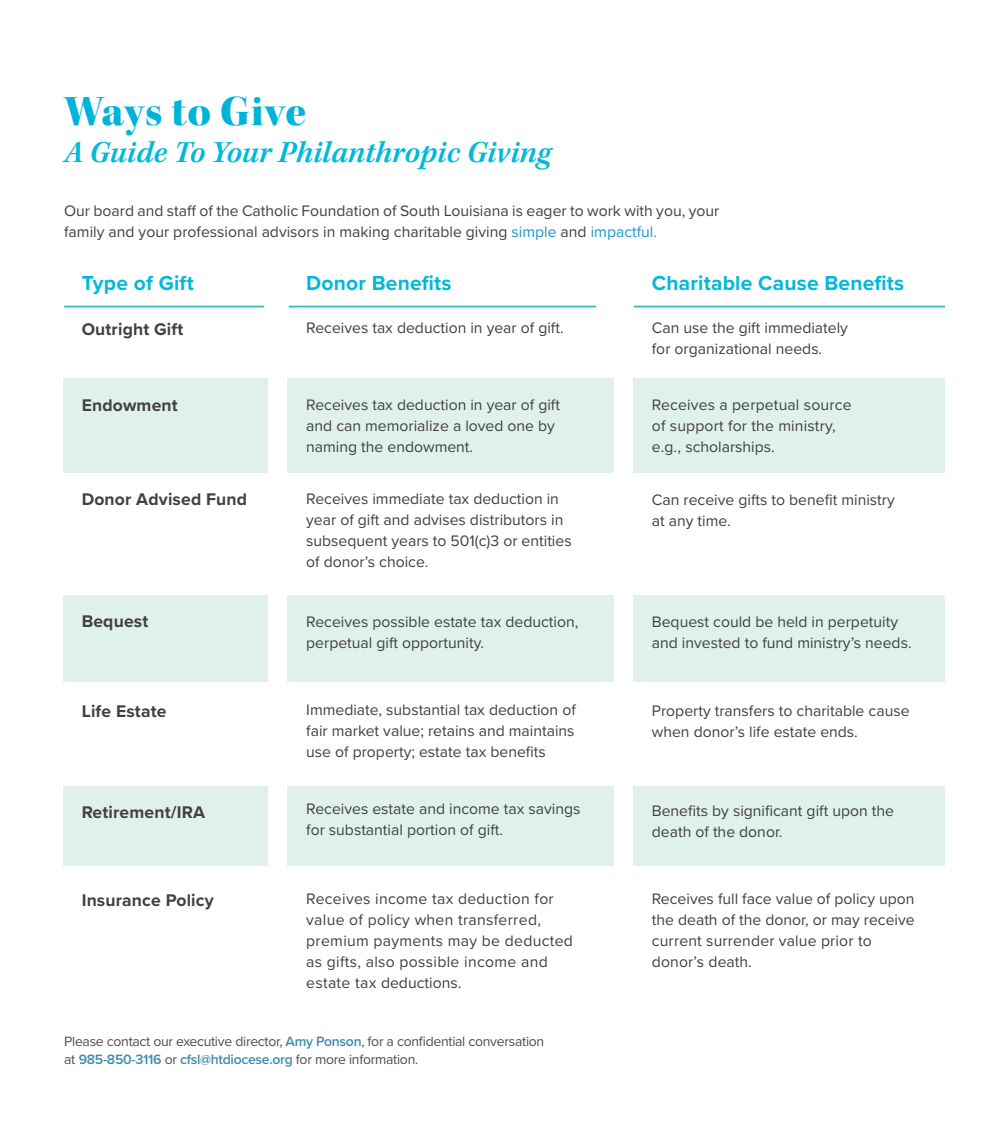
<style>
.page{position:relative;width:1008px;height:1134px;background:#fff}
.page>*{position:absolute;margin:0;border:0;box-sizing:border-box;transform-origin:0 0}
.t1{font:43.75px "Kepler Std Black Disp";letter-spacing:.02em;color:#00b3d8}
.t2{font:italic 600 31.5px "Kepler Std";color:#00b9db}
.t3{font:700 21px "Proxima Nova";letter-spacing:.01em;color:#00b9db}
.t4{font:700 17.5px "Proxima Nova";letter-spacing:.01em;color:#414042}
.t5{font:15.75px/21px "Proxima Nova";color:#414042}
.t6{font:15.75px/21px "Proxima Nova";letter-spacing:.02em;color:#414042}
.t7{font:14px/17.5px "Proxima Nova";letter-spacing:-.02em;color:#4d4d4f}
.s1{color:#1e95d3}
.s2{font-weight:600;color:#418baf}
</style>
<div class="page">
<div style="left:63px;top:378px;width:205px;height:95px;background:#e0f1ec"></div>
<div style="left:288px;top:378px;width:326px;height:95px;background:#e0f1ec"></div>
<div style="left:634px;top:378px;width:311px;height:95px;background:#e0f1ec"></div>
<div style="left:63px;top:596px;width:205px;height:86px;background:#e0f1ec"></div>
<div style="left:288px;top:596px;width:326px;height:86px;background:#e0f1ec"></div>
<div style="left:634px;top:596px;width:311px;height:86px;background:#e0f1ec"></div>
<div style="left:63px;top:786px;width:205px;height:80px;background:#e0f1ec"></div>
<div style="left:288px;top:786px;width:326px;height:80px;background:#e0f1ec"></div>
<div style="left:634px;top:786px;width:311px;height:80px;background:#e0f1ec"></div>
<hr style="left:64px;top:306px;width:200px;height:1px;background:#30bcb0">
<hr style="left:289px;top:306px;width:307px;height:1px;background:#30bcb0">
<hr style="left:634px;top:306px;width:311px;height:1px;background:#30bcb0">
<h1 class="t1" style="left:64px;top:86px;width:243px">Ways to Give</h1>
<h2 class="t2" style="left:64px;top:134px;width:488px">A Guide To Your Philanthropic Giving</h2>
<p class="t5" style="left:64px;top:199px;width:657px">Our board and staff of the Catholic Foundation of South Louisiana is eager to work with you, your family and your professional advisors in making charitable giving <span class="s1">simple</span> and <span class="s1">impactful.</span></p>
<h3 class="t3" style="left:82px;top:267px;width:114px">Type of Gift</h3>
<h3 class="t3" style="left:306px;top:267px;width:147px">Donor Benefits</h3>
<h3 class="t3" style="left:652px;top:267px;width:254px">Charitable Cause Benefits</h3>
<p class="t4" style="left:82px;top:316px;width:103px">Outright Gift</p>
<p class="t5" style="left:306px;top:317px;width:259px">Receives tax deduction in year of gift.</p>
<p class="t5" style="left:652px;top:317px;width:198px">Can use the gift immediately for organizational needs.</p>
<p class="t4" style="left:82px;top:392px;width:98px">Endowment</p>
<p class="t4" style="left:82px;top:486px;width:167px">Donor Advised Fund</p>
<p class="t5" style="left:306px;top:393px;width:255px">Receives tax deduction in year of gift and can memorialize a loved one by naming the endowment.</p>
<p class="t5" style="left:652px;top:393px;width:201px">Receives a perpetual source of support for the ministry, e.g., scholarships.</p>
<p class="t5" style="left:306px;top:487px;width:267px">Receives immediate tax deduction in year of gift and advises distributors in subsequent years to 501(c)3 or entities of donor’s choice.</p>
<p class="t5" style="left:652px;top:488px;width:244px">Can receive gifts to benefit ministry at any time.</p>
<p class="t4" style="left:82px;top:608px;width:68px">Bequest</p>
<p class="t5" style="left:306px;top:610px;width:274px">Receives possible estate tax deduction, perpetual gift opportunity.</p>
<p class="t5" style="left:652px;top:610px;width:261px">Bequest could be held in perpetuity and invested to fund ministry’s needs.</p>
<p class="t4" style="left:82px;top:698px;width:86px">Life Estate</p>
<p class="t5" style="left:306px;top:699px;width:271px;text-align:justify">Immediate, substantial tax deduction of fair market value; retains and maintains use of property; estate tax benefits</p>
<p class="t5" style="left:652px;top:700px;width:259px">Property transfers to charitable cause when donor’s life estate ends.</p>
<p class="t4" style="left:82px;top:800px;width:125px">Retirement/IRA</p>
<p class="t5" style="left:306px;top:798px;width:276px">Receives estate and income tax savings for substantial portion of gift.</p>
<p class="t5" style="left:652px;top:800px;width:244px">Benefits by significant gift upon the death of the donor.</p>
<p class="t4" style="left:82px;top:887px;width:134px">Insurance Policy</p>
<p class="t6" style="left:306px;top:888px;width:268px">Receives income tax deduction for value of policy when transferred, premium payments may be deducted as gifts, also possible income and estate tax deductions.</p>
<p class="t5" style="left:652px;top:888px;width:264px">Receives full face value of policy upon the death of the donor, or may receive current surrender value prior to donor’s death.</p>
<p class="t7" style="left:64px;top:1032px;width:482px">Please contact our executive director, <span class="s2">Amy Ponson</span>, for a confidential conversation at <span class="s2">985-850-3116</span> or <span class="s2">cfsl@htdiocese.org</span> for more information.</p>
</div>
